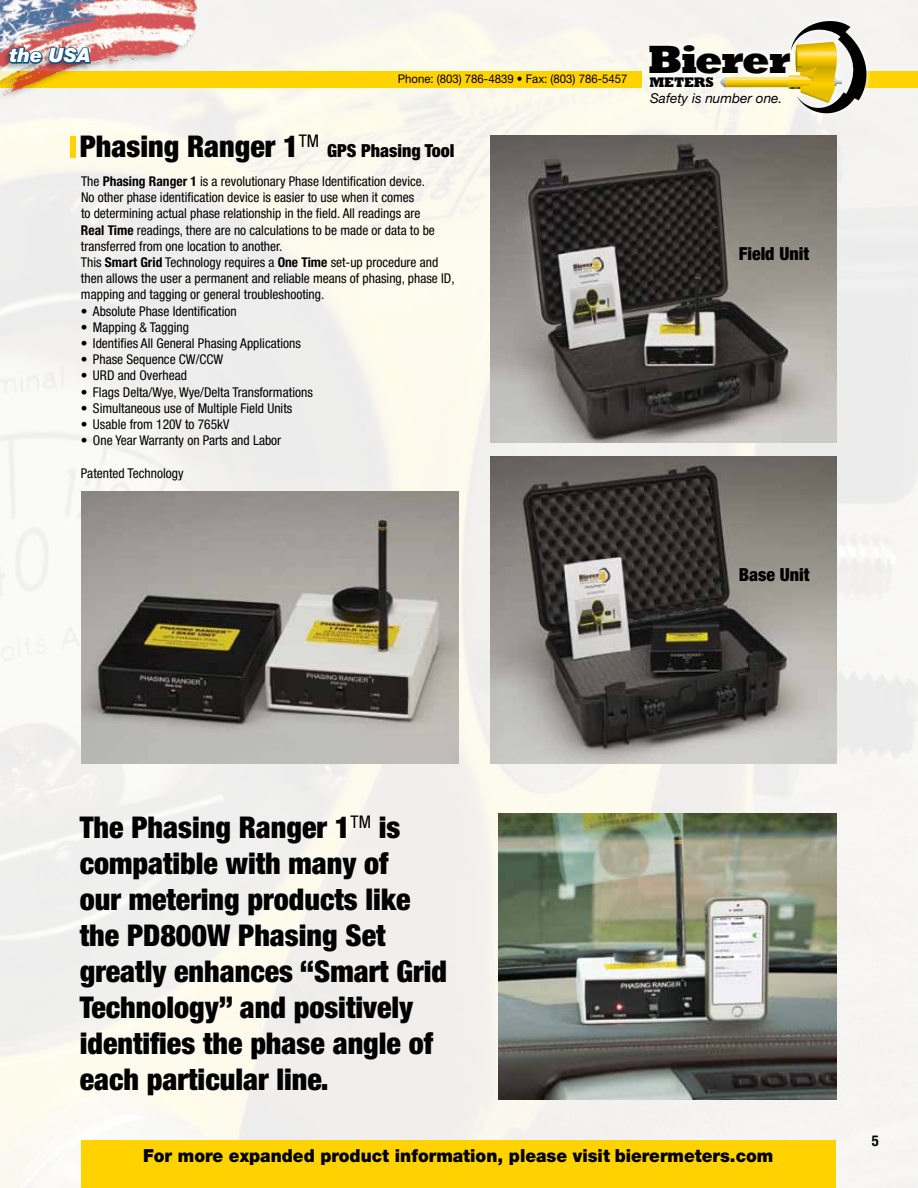
<style>
.page{position:relative;width:918px;height:1188px;background:#fff}
.page>*{position:absolute;margin:0;border:0;box-sizing:border-box;transform-origin:0 0}
.t1{font:800 40.5px "Rockwell";letter-spacing:-.03em;color:#000}
.t2{font:900 condensed 30px/36px "Helvetica Neue";color:#000}
.t3{font:italic 900 19.5px "Helvetica Neue";color:#fff}
.t4{font:900 18px "Helvetica Neue";color:#000;scale:.95 1}
.t5{font:900 condensed 18px "Helvetica Neue";color:#000}
.t6{font:700 condensed 15px "Helvetica Neue";color:#000}
.t7{font:800 14.25px "Rockwell";letter-spacing:-.02em;color:#000;scale:.95 1}
.t8{font:italic 13.65px "Helvetica Neue";color:#000}
.t9{font:condensed 13.5px/16.2px "Helvetica Neue";color:#000}
.t10{font:12px "Helvetica Neue";color:#000;scale:.95 1}
.s1{font-weight:700}
</style>
<div class="page">
<img style="left:0;top:0;width:918px;height:1188px">
<div style="left:0;top:71px;width:641px;height:16px;background:#ffd200"></div>
<div style="left:81px;top:1140px;width:755px;height:48px;background:#ffd200"></div>
<div style="left:861px;top:71px;width:57px;height:16px;background:#ffd200"></div>
<div style="left:643px;top:15px;width:229px;height:105px;background:#fbfaf2"></div>
<svg style="left:720px;top:14px;width:153px;height:105px"></svg>
<div style="left:0;top:0;width:199px;height:103px;background:#000;opacity:.3"></div>
<div style="left:0;top:46px;width:92px;height:26px;background:#000;opacity:.3"></div>
<img style="left:7px;top:13px;width:85px;height:53px">
<div style="left:70px;top:136px;width:6px;height:22px;background:#ffd200"></div>
<img style="left:490px;top:135px;width:347px;height:307px">
<img style="left:490px;top:456px;width:347px;height:308px">
<img style="left:81px;top:491px;width:378px;height:273px">
<img style="left:499px;top:813px;width:338px;height:287px">
<h3 class="t3" style="left:10px;top:44px;width:83px">the USA</h3>
<p class="t10" style="left:398px;top:71px;width:243px">Phone: (803) 786-4839 • Fax: (803) 786-5457</p>
<h2 class="t2" style="left:80px;top:128px;width:241px">Phasing Ranger 1<sup>TM</sup></h2>
<h3 class="t5" style="left:327px;top:140px;width:129px">GPS Phasing Tool</h3>
<p class="t9" style="left:81px;top:173px;width:375px">The <span class="s1">Phasing Ranger 1</span> is a revolutionary Phase Identification device.<br>No other phase identification device is easier to use when it comes<br>to determining actual phase relationship in the field. All readings are<br><span class="s1">Real Time</span> readings, there are no calculations to be made or data to be transferred from one location to another.<br>This <span class="s1">Smart Grid</span> Technology requires a <span class="s1">One Time</span> set-up procedure and then allows the user a permanent and reliable means of phasing, phase ID, mapping and tagging or general troubleshooting.</p>
<p class="t9" style="left:81px;top:303px;width:157px">• Absolute Phase Identification</p>
<p class="t9" style="left:81px;top:319px;width:110px">• Mapping &amp; Tagging</p>
<p class="t9" style="left:81px;top:335px;width:221px">• Identifies All General Phasing Applications</p>
<p class="t9" style="left:81px;top:351px;width:144px">• Phase Sequence CW/CCW</p>
<p class="t9" style="left:81px;top:368px;width:107px">• URD and Overhead</p>
<p class="t9" style="left:81px;top:384px;width:233px">• Flags Delta/Wye, Wye/Delta Transformations</p>
<p class="t9" style="left:81px;top:400px;width:213px">• Simultaneous use of Multiple Field Units</p>
<p class="t9" style="left:81px;top:416px;width:150px">• Usable from 120V to 765kV</p>
<p class="t9" style="left:81px;top:432px;width:202px">• One Year Warranty on Parts and Labor</p>
<p class="t9" style="left:81px;top:465px;width:104px">Patented Technology</p>
<h1 class="t1" style="left:648px;top:36px;width:144px">Bierer</h1>
<p class="t7" style="left:649px;top:74px;width:70px">METERS</p>
<p class="t8" style="left:650px;top:90px;width:134px">Safety is number one.</p>
<h3 class="t5" style="left:739px;top:242px;width:72px">Field Unit</h3>
<h3 class="t5" style="left:739px;top:564px;width:72px">Base Unit</h3>
<h2 class="t2" style="left:80px;top:809px;width:369px">The Phasing Ranger 1<sup>TM</sup> is compatible with many of<br>our metering products like the PD800W Phasing Set greatly enhances “Smart Grid<br>Technology” and positively identifies the phase angle of each particular line.</h2>
<h3 class="t4" style="left:143px;top:1144px;width:665px">For more expanded product information, please visit bierermeters.com</h3>
<p class="t6" style="left:872px;top:1131px;width:8px">5</p>
</div>
